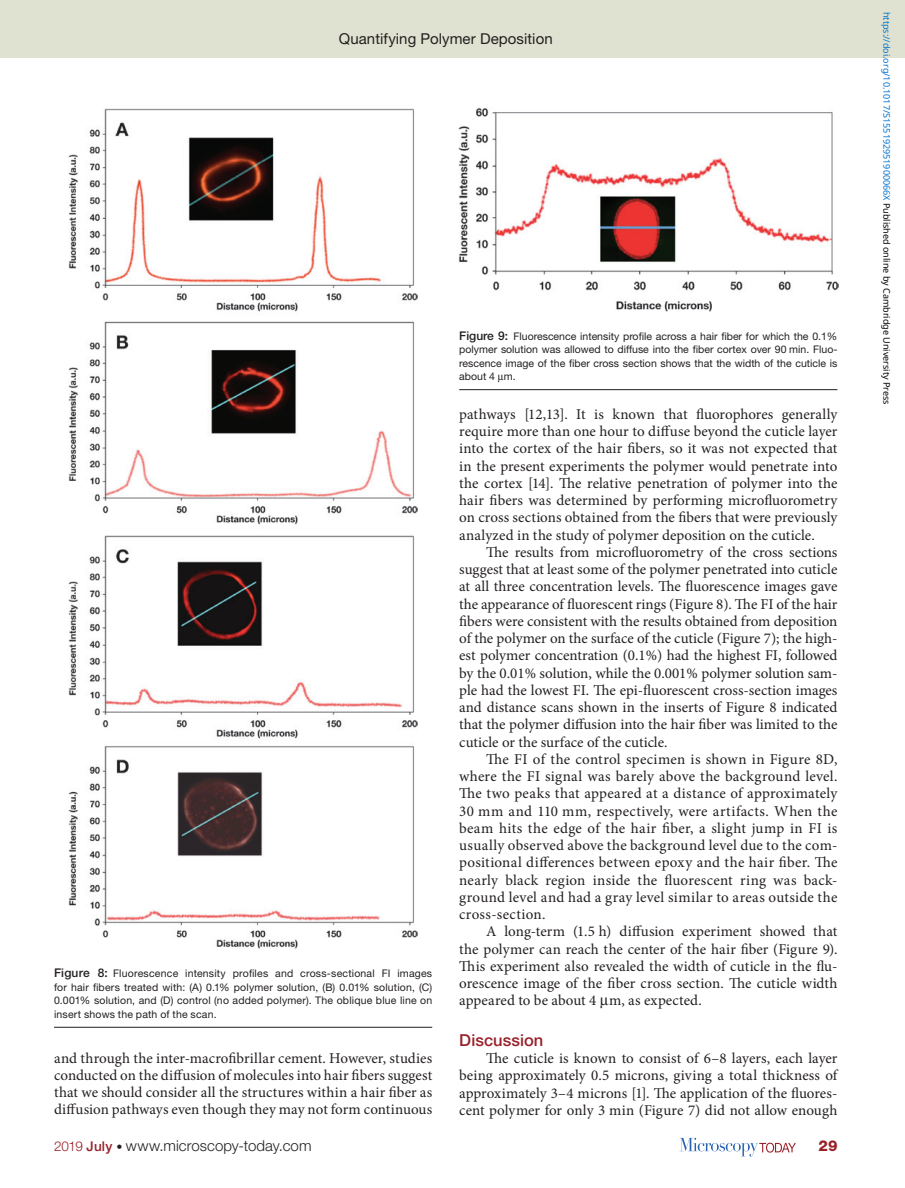
<style>
.page{position:relative;width:905px;height:1188px;background:#fff}
.page>*{position:absolute;margin:0;border:0;box-sizing:border-box;transform-origin:0 0}
.t1{font:500 16.5px "Helvetica Neue LT Std";letter-spacing:.005em;color:#98212a}
.t2{font:15px/17.2px "Minion Pro";letter-spacing:.005em;color:#231f20;text-align:justify}
.t3{font:300 15px "Helvetica Neue LT Std";letter-spacing:.005em;color:#231f20}
.t4{font:15px "Helvetica Neue LT Std";letter-spacing:.005em;color:#231f20}
.t5{font:800 15px "Helvetica Neue LT Std";color:#98212a}
.t6{font:10.5px/13.5px "Helvetica Neue LT Std";color:#231f20;text-align:justify}
.t7{font:9px "Noto Sans";color:#0172cf}
.s1{font-weight:500;font-size:12px}
.s2{font-size:13.5px;color:#98212a}
.s3{font-weight:500;font-size:13.5px;color:#98212a}
.s4{font-size:12px}
.s5{color:#000}
</style>
<div class="page">
<div style="left:0;top:0;width:904px;height:58px;background:#e0e2d1"></div>
<svg style="left:679px;top:1138px;width:116px;height:18px"></svg>
<hr style="left:54px;top:1027px;width:378px;height:1px;background:#231f20">
<img style="left:69px;top:108px;width:348px;height:841px">
<hr style="left:459px;top:389px;width:378px;height:1px;background:#231f20">
<img style="left:458px;top:108px;width:380px;height:203px">
<p class="t4" style="left:339px;top:30px;width:215px">Quantifying Polymer Deposition</p>
<p class="t6" style="left:54px;top:967px;width:380px"><span class="s1">Figure 8:</span> Fluorescence intensity profiles and cross-sectional FI images for hair fibers treated with: (A) 0.1% polymer solution, (B) 0.01% solution, (C)<br>0.001% solution, and (D) control (no added polymer). The oblique blue line on insert shows the path of the scan.</p>
<p class="t2" style="left:54px;top:1049px;width:380px">and through the inter-macrofibrillar cement. However, studies conducted on the diffusion of molecules into hair fibers suggest that we should consider all the structures within a hair fiber as diffusion pathways even though they may not form continuous</p>
<p class="t6" style="left:459px;top:329px;width:380px"><span class="s1">Figure 9:</span> Fluorescence intensity profile across a hair fiber for which the 0.1% polymer solution was allowed to diffuse into the fiber cortex over 90 min. Fluo&shy;rescence image of the fiber cross section shows that the width of the cuticle is about 4 m.</p>
<p class="t2" style="left:459px;top:406px;width:380px">pathways [12,13]. It is known that fluorophores generally require more than one hour to diffuse beyond the cuticle layer into the cortex of the hair fibers, so it was not expected that in the present experiments the polymer would penetrate into the cortex [14]. The relative penetration of polymer into the hair fibers was determined by performing microfluorometry on cross sections obtained from the fibers that were previously analyzed in the study of polymer deposition on the cuticle.</p>
<p class="t2" style="left:459px;top:544px;width:380px;text-indent:27px">The results from microfluorometry of the cross sections suggest that at least some of the polymer penetrated into cuticle at all three concentration levels. The fluorescence images gave the appearance of fluorescent rings (Figure 8). The FI of the hair fibers were consistent with the results obtained from deposition of the polymer on the surface of the cuticle (Figure 7); the high&shy;est polymer concentration (0.1%) had the highest FI, followed by the 0.01% solution, while the 0.001% polymer solution sam&shy;ple had the lowest FI. The epi-fluorescent cross-section images and distance scans shown in the inserts of Figure 8 indicated that the polymer diffusion into the hair fiber was limited to the cuticle or the surface of the cuticle.</p>
<p class="t2" style="left:459px;top:751px;width:380px;text-indent:27px">The FI of the control specimen is shown in Figure 8D, where the FI signal was barely above the background level.<br>The two peaks that appeared at a distance of approximately 30 mm and 110 mm, respectively, were artifacts. When the beam hits the edge of the hair fiber, a slight jump in FI is usually observed above the background level due to the com&shy;positional differences between epoxy and the hair fiber. The nearly black region inside the fluorescent ring was back&shy;ground level and had a gray level similar to areas outside the cross-section.</p>
<p class="t2" style="left:459px;top:923px;width:380px;text-indent:27px">A long-term (1.5 h) diffusion experiment showed that the polymer can reach the center of the hair fiber (Figure 9).<br>This experiment also revealed the width of cuticle in the flu&shy;orescence image of the fiber cross section. The cuticle width appeared to be about 4 m, as expected.</p>
<p class="t1" style="left:459px;top:1030px;width:86px">Discussion</p>
<p class="t2" style="left:459px;top:1050px;width:379px;text-indent:27px">The cuticle is known to consist of 6–8 layers, each layer being approximately 0.5 microns, giving a total thickness of approximately 3–4 microns [1]. The application of the fluores&shy;cent polymer for only 3 min (Figure 7) did not allow enough</p>
<p class="t3" style="left:54px;top:1137px;width:259px"><span class="s2">2019</span> <span class="s3">July</span> <span class="s4">•</span> www.microscopy-today.com</p>
<p class="t5" style="left:818px;top:1137px;width:21px">29</p>
<p class="t7" style="left:893px;top:12px;width:395px;rotate:90deg">https://doi.org/10.1017/S155192951900066X <span class="s5">Published online by Cambridge University Press</span></p>
</div>
